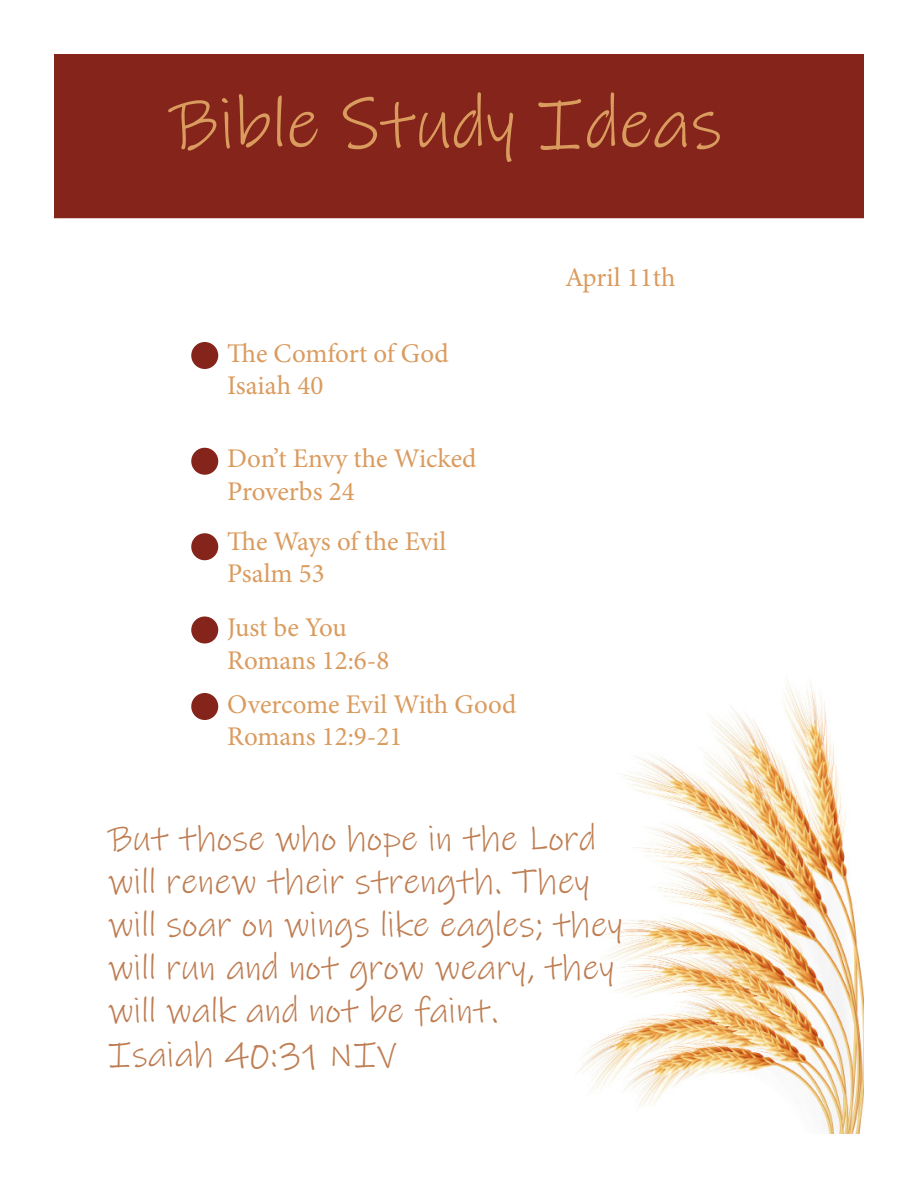
<style>
.page{position:relative;width:918px;height:1188px;background:#fff}
.page>*{position:absolute;margin:0;border:0;box-sizing:border-box;transform-origin:0 0}
.t1{font:72px "Ink Free";color:#da9b5e}
.t2{font:36px/43.2px "Ink Free";color:#be7d52}
.t3{font:27px "Minion Pro";color:#da9b5e}
</style>
<div class="page">
<div style="left:54px;top:54px;width:810px;height:164px;background:#85241a"></div>
<div style="left:192px;top:343px;width:26px;height:25px;background:#85241a;border-radius:50%"></div>
<div style="left:191px;top:342px;width:27px;height:27px;border:2px solid #85241a;border-radius:50%"></div>
<div style="left:192px;top:534px;width:26px;height:26px;background:#85241a;border-radius:50%"></div>
<div style="left:191px;top:533px;width:27px;height:27px;border:2px solid #85241a;border-radius:50%"></div>
<div style="left:192px;top:617px;width:26px;height:26px;background:#85241a;border-radius:50%"></div>
<div style="left:191px;top:616px;width:27px;height:28px;border:2px solid #85241a;border-radius:50%"></div>
<div style="left:192px;top:694px;width:26px;height:25px;background:#85241a;border-radius:50%"></div>
<div style="left:191px;top:693px;width:27px;height:27px;border:2px solid #85241a;border-radius:50%"></div>
<div style="left:192px;top:448px;width:26px;height:26px;background:#85241a;border-radius:50%"></div>
<div style="left:191px;top:448px;width:27px;height:27px;border:2px solid #85241a;border-radius:50%"></div>
<img style="left:577px;top:682px;width:287px;height:452px">
<p class="t1" style="left:170px;top:82px;width:554px">Bible Study Ideas</p>
<p class="t3" style="left:227px;top:335px;width:223px">The Comfort of God</p>
<p class="t3" style="left:227px;top:367px;width:98px">Isaiah 40</p>
<p class="t3" style="left:227px;top:441px;width:251px">Don’t Envy the Wicked</p>
<p class="t3" style="left:227px;top:473px;width:129px">Proverbs 24</p>
<p class="t3" style="left:227px;top:523px;width:221px">The Ways of the Evil</p>
<p class="t3" style="left:227px;top:555px;width:99px">Psalm 53</p>
<p class="t3" style="left:227px;top:609px;width:121px">Just be You</p>
<p class="t3" style="left:227px;top:642px;width:164px">Romans 12:6-8</p>
<p class="t3" style="left:227px;top:686px;width:291px">Overcome Evil With Good</p>
<p class="t3" style="left:227px;top:718px;width:177px">Romans 12:9-21</p>
<p class="t3" style="left:565px;top:260px;width:112px">April 11th</p>
<p class="t2" style="left:108px;top:818px;width:516px">But those who hope in the Lord will renew their strength. They will soar on wings like eagles; they will run and not grow weary, they will walk and not be faint.</p>
<p class="t2" style="left:108px;top:1034px;width:290px">Isaiah 40:31 NIV</p>
</div>
